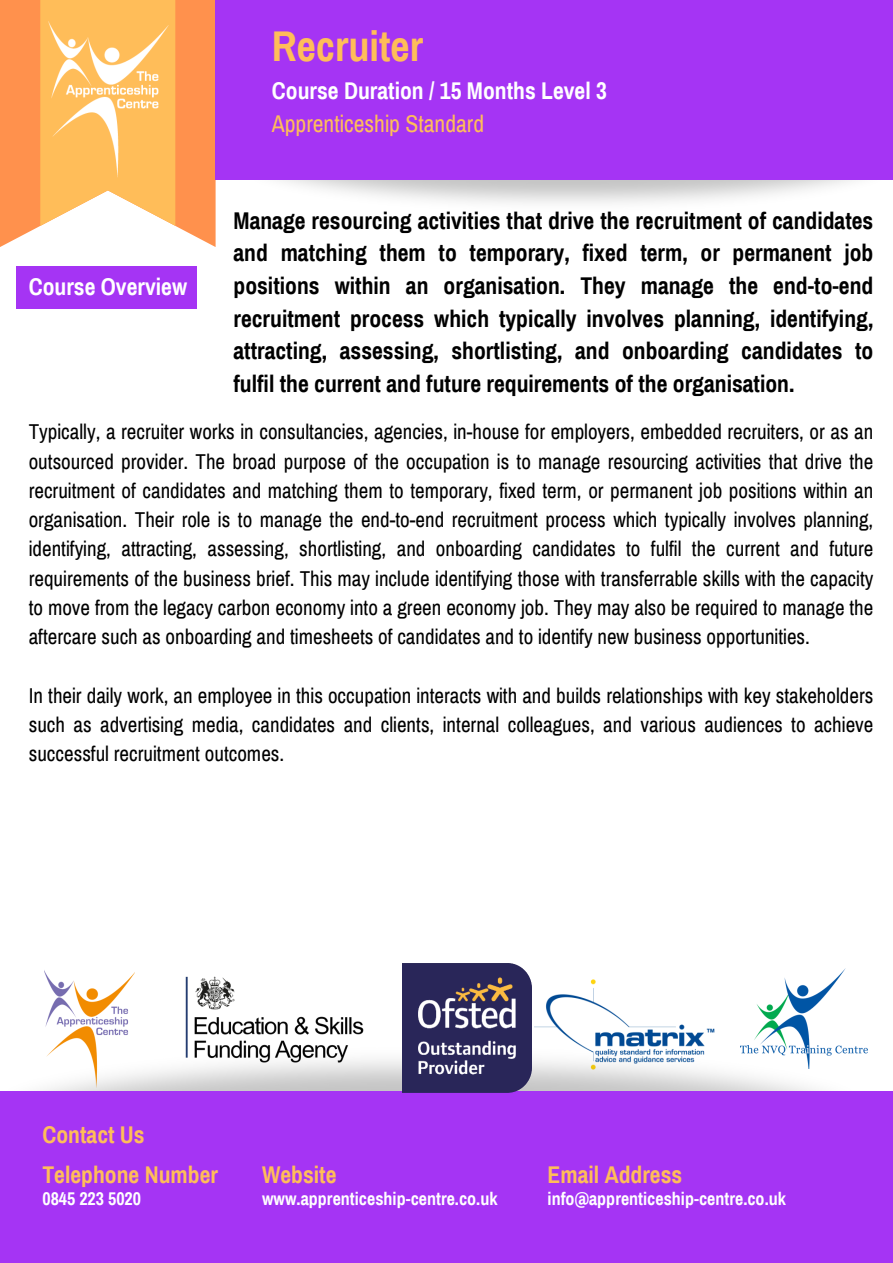
<style>
.page{position:relative;width:893px;height:1263px;background:#fff}
.page>*{position:absolute;margin:0;border:0;box-sizing:border-box;transform-origin:0 0}
.t1{font:700 42px "Archivo Narrow";color:#ffbd59}
.t2{font:700 23.62px/32.6px "Archivo Narrow";color:#000;text-align:justify}
.t3{font:700 23.62px/33.8px "Archivo Narrow";color:#fff}
.t4{font:700 23.62px/39.9px "Archivo Narrow";color:#ffbd59}
.t5{font:21px/29.2px "Archivo Narrow";color:#000;text-align:justify}
.t6{font:700 18px "Archivo Narrow";color:#fff}
.s1{font-weight:400;color:#ffbd59}
</style>
<div class="page">
<svg style="left:0;top:199px;width:200px;height:48px"></svg>
<svg style="left:40px;top:199px;width:135px;height:27px"></svg>
<img style="left:0;top:0;width:215px;height:199px">
<img style="left:200px;top:113px;width:653px;height:134px">
<div style="left:16px;top:266px;width:181px;height:42px;background:#a534f4"></div>
<div style="left:215px;top:0;width:678px;height:180px;background:#a534f4"></div>
<img style="left:784px;top:968px;width:62px;height:33px">
<img style="left:44px;top:970px;width:90px;height:31px">
<img style="left:185px;top:976px;width:50px;height:25px">
<img style="left:547px;top:979px;width:49px;height:22px">
<img style="left:43px;top:1001px;width:825px;height:90px">
<div style="left:0;top:1091px;width:893px;height:172px;background:#a534f4"></div>
<img style="left:403px;top:963px;width:129px;height:129px">
<h4 class="t1" style="left:272px;top:24px;width:153px">Recruiter</h4>
<h4 class="t3" style="left:29px;top:270px;width:160px">Course Overview</h4>
<p class="t3" style="left:272px;top:74px;width:336px">Course Duration / 15 Months Level 3<br><span class="s1">Apprenticeship Standard</span></p>
<p class="t2" style="left:233px;top:205px;width:641px">Manage resourcing activities that drive the recruitment of candidates and matching them to temporary, fixed term, or permanent job positions within an organisation. They manage the end-to-end recruitment process which typically involves planning, identifying, attracting, assessing, shortlisting, and onboarding candidates to fulfil the current and future requirements of the organisation.</p>
<h2 class="t5" style="left:29px;top:418px;width:846px">Typically, a recruiter works in consultancies, agencies, in-house for employers, embedded recruiters, or as an outsourced provider. The broad purpose of the occupation is to manage resourcing activities that drive the recruitment of candidates and matching them to temporary, fixed term, or permanent job positions within an organisation. Their role is to manage the end-to-end recruitment process which typically involves planning, identifying, attracting, assessing, shortlisting, and onboarding candidates to fulfil the current and future requirements of the business brief. This may include identifying those with transferrable skills with the capacity to move from the legacy carbon economy into a green economy job. They may also be required to manage the aftercare such as onboarding and timesheets of candidates and to identify new business opportunities.</h2>
<p class="t5" style="left:29px;top:681px;width:846px">In their daily work, an employee in this occupation interacts with and builds relationships with key stakeholders such as advertising media, candidates and clients, internal colleagues, and various audiences to achieve successful recruitment outcomes.</p>
<p class="t4" style="left:42px;top:1115px;width:177px">Contact Us<br>Telephone Number</p>
<p class="t4" style="left:262px;top:1155px;width:76px">Website</p>
<p class="t4" style="left:547px;top:1155px;width:136px">Email Address</p>
<p class="t6" style="left:42px;top:1189px;width:100px">0845 223 5020</p>
<h2 class="t6" style="left:262px;top:1189px;width:237px">www.apprenticeship-centre.co.uk</h2>
<p class="t6" style="left:547px;top:1189px;width:240px">info@apprenticeship-centre.co.uk</p>
</div>
